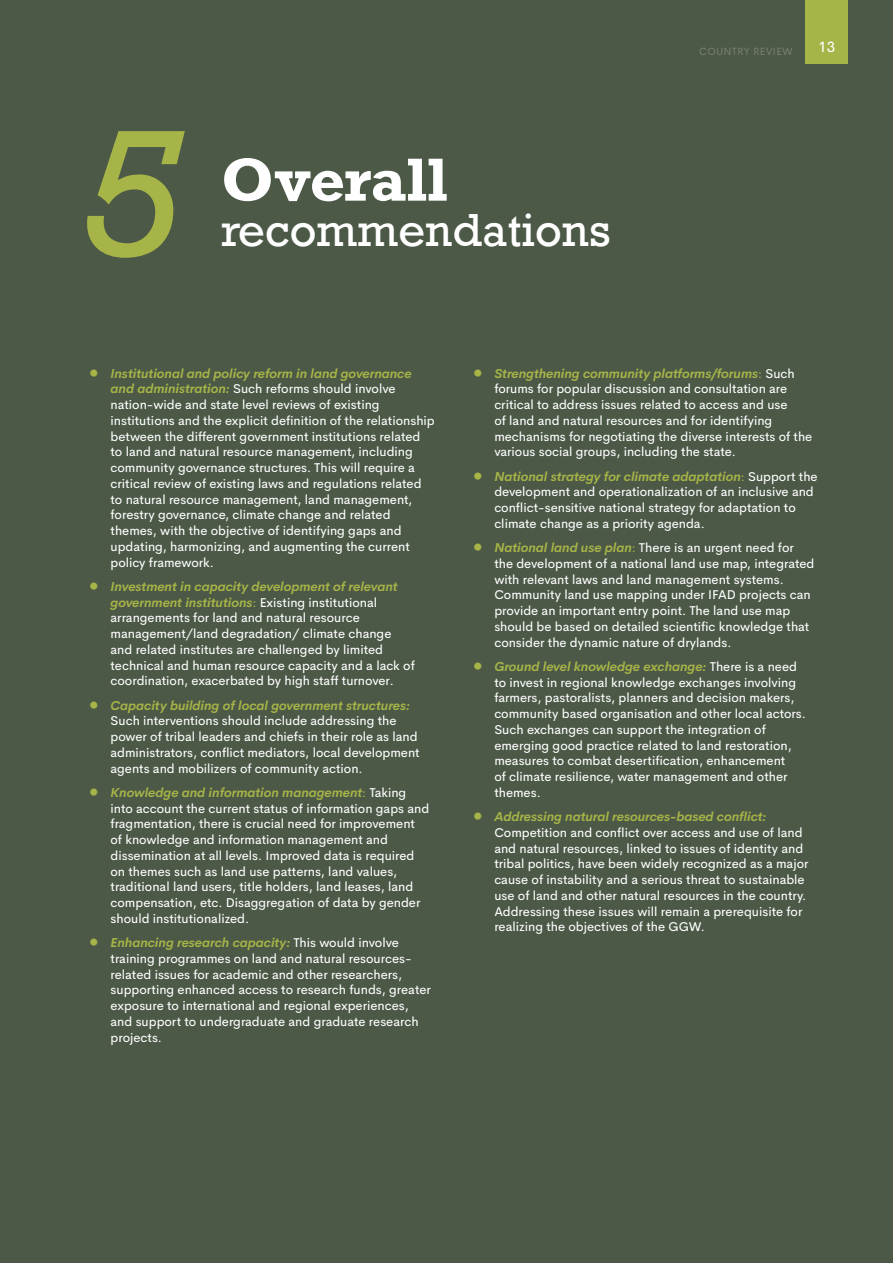
<style>
.page{position:relative;width:893px;height:1263px;background:#4c5947}
.page>*{position:absolute;margin:0;border:0;box-sizing:border-box;transform-origin:0 0}
.t1{font:italic 169.5px "Rockwell";color:#a6b448}
.t2{font:700 57px "Rockwell";letter-spacing:-.005em;color:#fff}
.t3{font:43.5px "Rockwell";color:#fff}
.t4{font:15px "Cerebri Sans";color:#fff}
.t5{font:12.75px/15.8px "Cerebri Sans";color:#fff}
.t6{font:10.5px "Cerebri Sans";letter-spacing:.02em;color:#737d6f}
.s1{font-weight:800;font-size:21px;color:#a6b448}
.s2{font-weight:700;font-style:italic;color:#a6b448}
.s3{color:#a6b448}
</style>
<div class="page">
<div style="left:805px;top:0;width:43px;height:64px;background:#a6b448"></div>
<h1 class="t1" style="left:81px;top:89px;width:101px">5</h1>
<h2 class="t2" style="left:221px;top:143px;width:228px">Overall</h2>
<h3 class="t3" style="left:221px;top:203px;width:391px">recommendations</h3>
<p class="t6" style="left:699px;top:43px;width:95px">COUNTRY REVIEW</p>
<p class="t4" style="left:818px;top:35px;width:19px">13</p>
<p class="t5" style="left:111px;top:364px;width:326px;text-indent:-21px"><span class="s1">•</span> <span class="s2">Institutional and policy reform in land governance and administration:</span> Such reforms should involve nation-wide and state level reviews of existing institutions and the explicit definition of the relationship between the different government institutions related to land and natural resource management, including community governance structures. This will require a critical review of existing laws and regulations related to natural resource management, land management, forestry governance, climate change and related themes, with the objective of identifying gaps and updating, harmonizing, and augmenting the current policy framework.</p>
<p class="t5" style="left:111px;top:577px;width:306px;text-indent:-21px"><span class="s1">•</span> <span class="s2">Investment in capacity development of relevant government institutions</span><span class="s3">:</span> Existing institutional arrangements for land and natural resource management/land degradation/ climate change and related institutes are challenged by limited technical and human resource capacity and a lack of coordination, exacerbated by high staff turnover.</p>
<p class="t5" style="left:111px;top:696px;width:311px;text-indent:-21px"><span class="s1">•</span> <span class="s2">Capacity building of local government structures:<br></span>Such interventions should include addressing the power of tribal leaders and chiefs in their role as land administrators, conflict mediators, local development agents and mobilizers of community action.</p>
<p class="t5" style="left:111px;top:783px;width:320px;text-indent:-21px"><span class="s1">•</span> <span class="s2">Knowledge and information management</span><span class="s3">:</span> Taking into account the current status of information gaps and fragmentation, there is crucial need for improvement of knowledge and information management and dissemination at all levels. Improved data is required on themes such as land use patterns, land values, traditional land users, title holders, land leases, land compensation, etc. Disaggregation of data by gender should institutionalized.</p>
<p class="t5" style="left:111px;top:934px;width:322px;text-indent:-21px"><span class="s1">•</span> <span class="s2">Enhancing research capacity:</span> This would involve training programmes on land and natural resources&shy;related issues for academic and other researchers, supporting enhanced access to research funds, greater exposure to international and regional experiences, and support to undergraduate and graduate research projects.</p>
<p class="t5" style="left:494px;top:364px;width:320px;text-indent:-21px"><span class="s1">•</span> <span class="s2">Strengthening community platforms/forums</span><span class="s3">:</span> Such forums for popular discussion and consultation are critical to address issues related to access and use<br>of land and natural resources and for identifying mechanisms for negotiating the diverse interests of the various social groups, including the state.</p>
<p class="t5" style="left:494px;top:467px;width:325px;text-indent:-21px"><span class="s1">•</span> <span class="s2">National strategy for climate adaptation</span><span class="s3">:</span> Support the development and operationalization of an inclusive and conflict-sensitive national strategy for adaptation to climate change as a priority agenda.</p>
<p class="t5" style="left:494px;top:539px;width:322px;text-indent:-21px"><span class="s1">•</span> <span class="s2">National land use plan</span><span class="s3">:</span> There is an urgent need for the development of a national land use map, integrated with relevant laws and land management systems.<br>Community land use mapping under IFAD projects can provide an important entry point. The land use map should be based on detailed scientific knowledge that consider the dynamic nature of drylands.</p>
<p class="t5" style="left:494px;top:657px;width:313px;text-indent:-21px"><span class="s1">•</span> <span class="s2">Ground level knowledge exchange:</span> There is a need to invest in regional knowledge exchanges involving farmers, pastoralists, planners and decision makers, community based organisation and other local actors.<br>Such exchanges can support the integration of emerging good practice related to land restoration, measures to combat desertification, enhancement<br>of climate resilience, water management and other themes.</p>
<p class="t5" style="left:494px;top:808px;width:316px;text-indent:-21px"><span class="s1">•</span> <span class="s2">Addressing natural resources-based conflict:<br></span>Competition and conflict over access and use of land and natural resources, linked to issues of identity and tribal politics, have been widely recognized as a major cause of instability and a serious threat to sustainable use of land and other natural resources in the country.<br>Addressing these issues will remain a prerequisite for realizing the objectives of the GGW.</p>
</div>
